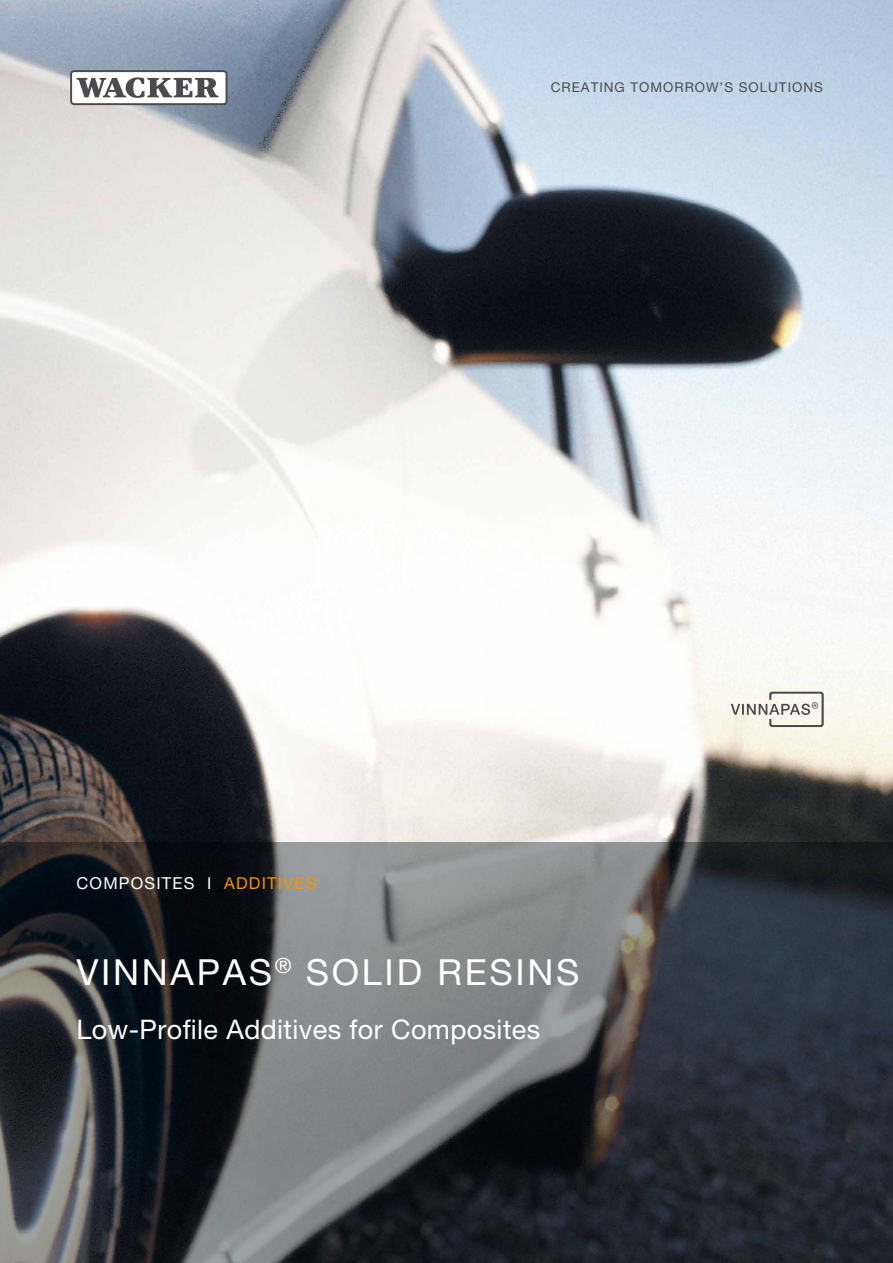
<style>
.page{position:relative;width:893px;height:1263px;background:#fff}
.page>*{position:absolute;margin:0;border:0;box-sizing:border-box;transform-origin:0 0}
.t1{font:36px "Helvetica Neue LT Pro";color:#fff}
.t2{font:27px "Helvetica Neue LT Pro";letter-spacing:.015em;color:#fff}
.t3{font:16.5px "Helvetica Neue LT Pro";letter-spacing:.07em;color:#fff}
.t4{font:13.5px "Helvetica Neue LT Pro";letter-spacing:.07em;color:#4b4b4d}
.s1{color:#f39400}
</style>
<div class="page">
<img style="left:0;top:0;width:893px;height:842px">
<svg style="left:0;top:842px;width:893px;height:421px;background:#43474b"></svg>
<svg style="left:70px;top:70px;width:157px;height:35px"></svg>
<div style="left:72px;top:72px;width:154px;height:31px;background:#fff;border-radius:2px"></div>
<svg style="left:77px;top:77px;width:141px;height:21px"></svg>
<svg style="left:731px;top:692px;width:93px;height:35px;background:#d6d3cb"></svg>
<p class="t4" style="left:551px;top:79px;width:273px">CREATING TOMORROW’S SOLUTIONS</p>
<p class="t3" style="left:77px;top:873px;width:230px">COMPOSITES I <span class="s1">ADDITIVES</span></p>
<h1 class="t1" style="left:77px;top:950px;width:50px">VINNAPAS</h1>
<h1 class="t1" style="left:275px;top:950px;width:54px"><sup>®</sup> SOLI</h1>
<h1 class="t1" style="left:397px;top:950px;width:65px">D RESINS</h1>
<p class="t2" style="left:77px;top:1013px;width:465px">LOW-PROFILE ADDITIVES FOR COMPOSITES</p>
</div>
